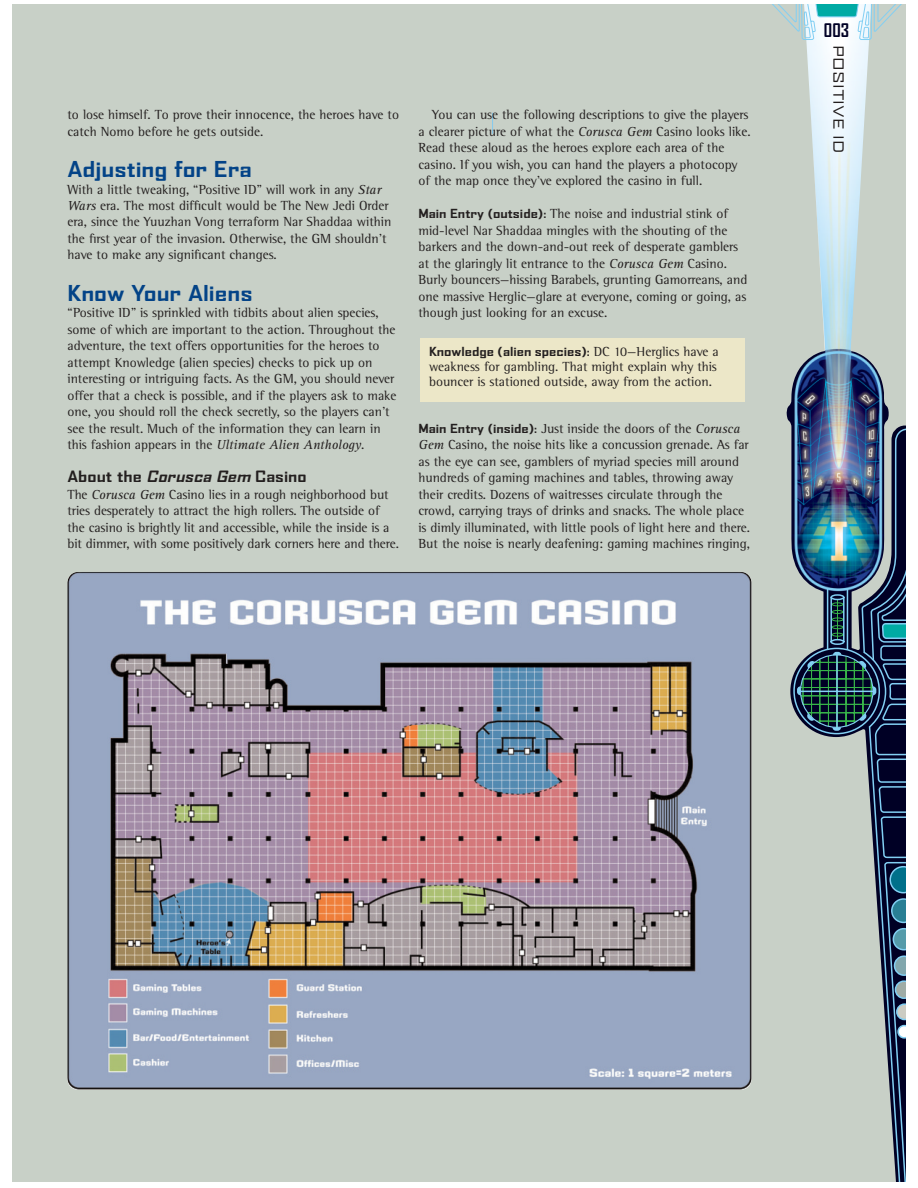
<style>
.page{position:relative;width:918px;height:1188px;background:#fff}
.page>*{position:absolute;margin:0;border:0;box-sizing:border-box;transform-origin:0 0}
.t1{font:700 expanded 21px "Agency FB";color:#034387}
.t2{font:700 18px "Agency FB";color:#000025}
.t3{font:700 expanded 15px "Agency FB";color:#231f1f}
.t4{font:13.5px/16.5px "Rotis Semi Serif";color:#231f1f}
.t5{font:expanded 13.5px "Agency FB";color:#231f1f}
.t6{font:700 expanded 12px "Agency FB";color:#231f1f}
.s1{font-family:"Rotis Serif";font-style:italic}
.s2{font-style:italic}
.s3{font-family:"Agency FB";font-weight:700;font-stretch:expanded;font-size:12px}
.s4{font-family:"Rotis Semi Serif";font-weight:400;font-stretch:normal;font-size:13.5px}
</style>
<div class="page">
<div style="left:12px;top:4px;width:894px;height:1178px;background:#c8d0c7"></div>
<img style="left:787px;top:40px;width:102px;height:517px">
<svg style="left:772px;top:4px;width:130px;height:36px"></svg>
<img style="left:793px;top:428px;width:113px;height:754px">
<svg style="left:492px;top:113px;width:1px;height:21px"></svg>
<div style="left:420px;top:338px;width:325px;height:63px;background:#ece7c8"></div>
<img style="left:68px;top:572px;width:684px;height:517px;border-radius:10px">
<p class="t4" style="left:68px;top:108px;width:333px">to lose himself. To prove their innocence, the heroes have to catch Nomo before he gets outside.</p>
<h1 class="t1" style="left:68px;top:162px;width:186px">Adjusting for Era</h1>
<p class="t4" style="left:68px;top:182px;width:325px">With a little tweaking, “Positive ID” will work in any <span class="s1">Star Wars</span> era. The most difficult would be The New Jedi Order era, since the Yuuzhan Vong terraform Nar Shaddaa within the first year of the invasion. Otherwise, the GM shouldn’t have to make any significant changes.</p>
<h1 class="t1" style="left:68px;top:285px;width:187px">Know Your Aliens</h1>
<p class="t4" style="left:68px;top:306px;width:331px">“Positive ID” is sprinkled with tidbits about alien species, some of which are important to the action. Throughout the adventure, the text offers opportunities for the heroes to attempt Knowledge (alien species) checks to pick up on interesting or intriguing facts. As the GM, you should never offer that a check is possible, and if the players ask to make one, you should roll the check secretly, so the players can’t see the result. Much of the information they can learn in this fashion appears in the <span class="s1">Ultimate Alien Anthology</span>.</p>
<p class="t3" style="left:68px;top:471px;width:241px">About the <span class="s2">Corusca Gem</span> Casino</p>
<p class="t4" style="left:68px;top:487px;width:333px">The <span class="s1">Corusca Gem</span> Casino lies in a rough neighborhood but tries desperately to attract the high rollers. The outside of the casino is brightly lit and accessible, while the inside is a bit dimmer, with some positively dark corners here and there.</p>
<p class="t4" style="left:418px;top:108px;width:334px;text-indent:14px">You can use the following descriptions to give the players a clearer picture of what the <span class="s1">Corusca Gem</span> Casino looks like.<br>Read these aloud as the heroes explore each area of the casino. If you wish, you can hand the players a photocopy of the map once they’ve explored the casino in full.</p>
<p class="t4" style="left:418px;top:207px;width:330px"><span class="s3">Main Entry (outside):</span> The noise and industrial stink of mid-level Nar Shaddaa mingles with the shouting of the barkers and the down-and-out reek of desperate gamblers at the glaringly lit entrance to the <span class="s1">Corusca Gem</span> Casino.<br>Burly bouncers—hissing Barabels, grunting Gamorreans, and one massive Herglic—glare at everyone, coming or going, as though just looking for an excuse.</p>
<p class="t6" style="left:429px;top:348px;width:291px">Knowledge (alien species): <span class="s4">DC 10—Herglics have a</span></p>
<p class="t4" style="left:429px;top:360px;width:289px;line-height:15px">weakness for gambling. That might explain why this bouncer is stationed outside, away from the action.</p>
<p class="t4" style="left:418px;top:421px;width:333px"><span class="s3">Main Entry (inside):</span> Just inside the doors of the <span class="s1">Corusca Gem</span> Casino, the noise hits like a concussion grenade. As far as the eye can see, gamblers of myriad species mill around hundreds of gaming machines and tables, throwing away their credits. Dozens of waitresses circulate through the crowd, carrying trays of drinks and snacks. The whole place is dimly illuminated, with little pools of light here and there.<br>But the noise is nearly deafening: gaming machines ringing,</p>
<h2 class="t2" style="left:824px;top:24px;width:27px">003</h2>
<p class="t5" style="left:843px;top:45px;width:109px;rotate:90deg">POSITIVE ID</p>
</div>
